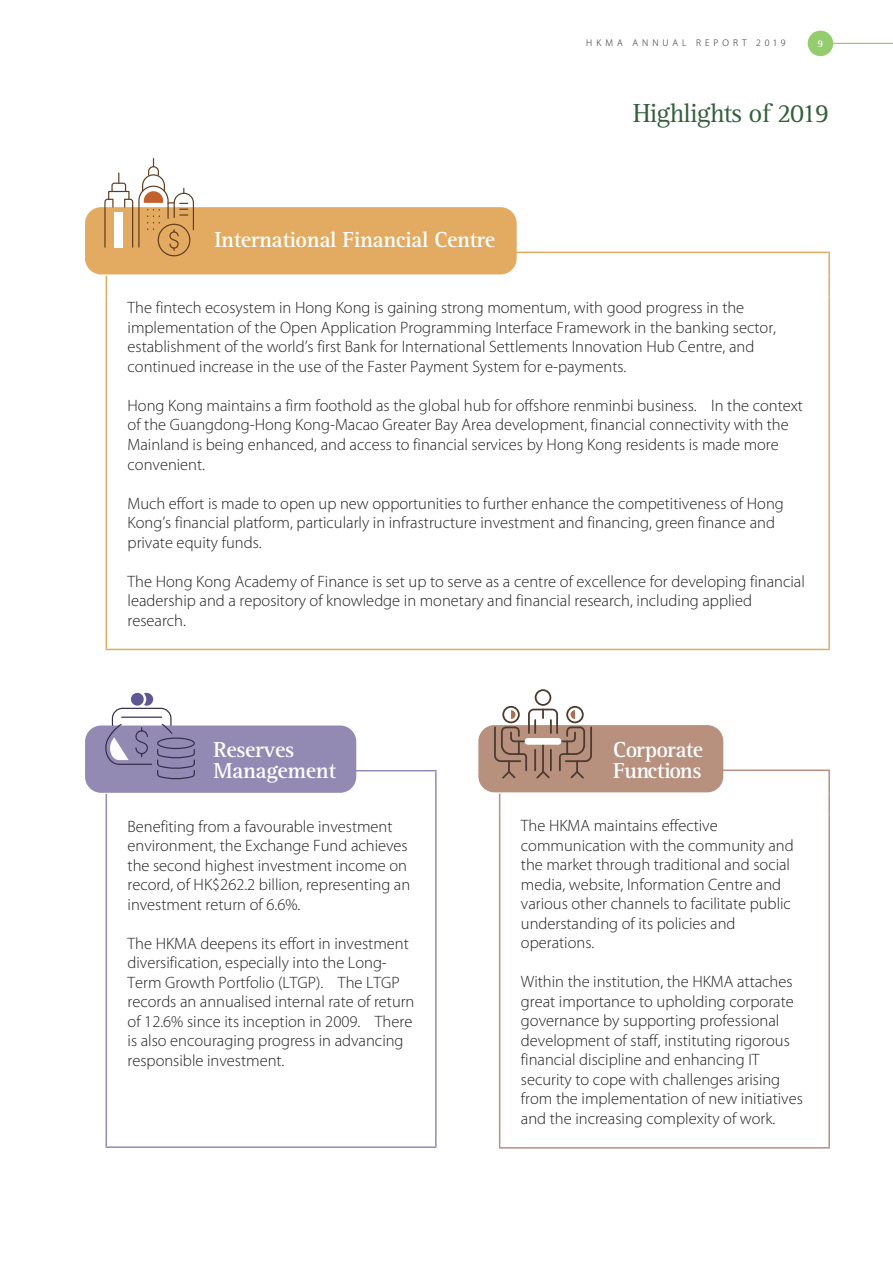
<style>
.page{position:relative;width:893px;height:1263px;background:#fff}
.page>*{position:absolute;margin:0;border:0;box-sizing:border-box;transform-origin:0 0}
.t1{font:27px "Rotis Serif Std";letter-spacing:-.03em;color:#355f3b}
.t2{font:700 22.5px/21px "Rotis Serif Std";letter-spacing:-.02em;color:#fff}
.t3{font:300 16.5px/19.5px "Myriad Pro";color:#231f20}
.t4{font:700 10.5px "Rotis Serif Std";color:#fff}
.t5{font:300 9.75px "Myriad Pro";letter-spacing:.41em;color:#231f20}
</style>
<div class="page">
<hr style="left:820px;top:43px;width:73px;height:1px;background:#94cc6e">
<div style="left:808px;top:31px;width:25px;height:25px;background:#94cc6e;border-radius:50%"></div>
<svg style="left:106px;top:276px;width:1px;height:21px"></svg>
<hr style="left:828px;top:276px;width:2px;height:21px;background:#e3aa61">
<hr style="left:106px;top:297px;width:1px;height:352px;background:#e3aa61">
<hr style="left:828px;top:297px;width:2px;height:352px;background:#e3aa61">
<hr style="left:106px;top:649px;width:724px;height:1px;background:#e3aa61">
<hr style="left:106px;top:252px;width:724px;height:1px;background:#e3aa61">
<hr style="left:828px;top:253px;width:2px;height:23px;background:#e3aa61">
<div style="left:85px;top:207px;width:432px;height:67px;background:#e3aa61;border-radius:16px"></div>
<div style="left:158px;top:224px;width:32px;height:32px;border:1px solid #603d1d;border-radius:50%"></div>
<svg style="left:85px;top:159px;width:110px;height:94px"></svg>
<div style="left:115px;top:212px;width:8px;height:36px;background:#fff"></div>
<svg style="left:499px;top:793px;width:1px;height:21px"></svg>
<hr style="left:828px;top:793px;width:2px;height:21px;background:#b7907e">
<hr style="left:499px;top:814px;width:1px;height:333px;background:#b7907e">
<hr style="left:828px;top:814px;width:2px;height:333px;background:#b7907e">
<hr style="left:499px;top:1147px;width:331px;height:1px;background:#b7907e">
<hr style="left:500px;top:769px;width:330px;height:2px;background:#b7907e">
<hr style="left:828px;top:771px;width:2px;height:22px;background:#b7907e">
<div style="left:478px;top:725px;width:245px;height:67px;background:#b7907e;border-radius:16px"></div>
<div style="left:502px;top:706px;width:18px;height:17px;border:2px solid #4d3a30;border-radius:50%"></div>
<div style="left:566px;top:706px;width:18px;height:17px;border:2px solid #4d3a30;border-radius:50%"></div>
<div style="left:535px;top:689px;width:16px;height:17px;border:2px solid #4d3a30;border-radius:50%"></div>
<svg style="left:493px;top:708px;width:100px;height:71px"></svg>
<svg style="left:106px;top:794px;width:1px;height:21px"></svg>
<hr style="left:435px;top:794px;width:2px;height:21px;background:#938ab4">
<hr style="left:106px;top:815px;width:1px;height:331px;background:#938ab4">
<hr style="left:435px;top:815px;width:2px;height:331px;background:#938ab4">
<hr style="left:106px;top:1146px;width:331px;height:2px;background:#938ab4">
<hr style="left:106px;top:770px;width:331px;height:1px;background:#938ab4">
<hr style="left:435px;top:771px;width:2px;height:23px;background:#938ab4">
<div style="left:85px;top:725px;width:271px;height:68px;background:#938ab4;border-radius:16px"></div>
<svg style="left:85px;top:693px;width:110px;height:88px"></svg>
<p class="t5" style="left:586px;top:37px;width:201px">HKMA ANNUAL REpORT 2019</p>
<p class="t4" style="left:817px;top:37px;width:7px">9</p>
<h1 class="t2" style="left:215px;top:229px;width:282px">International Financial Centre</h1>
<h1 class="t1" style="left:633px;top:98px;width:198px">Highlights of 2019</h1>
<p class="t3" style="left:128px;top:298px;width:650px">The fintech ecosystem in Hong Kong is gaining strong momentum, with good progress in the implementation of the Open Application programming Interface Framework in the banking sector, establishment of the world’s first Bank for International Settlements Innovation Hub Centre, and continued increase in the use of the Faster payment System for e-payments.</p>
<p class="t3" style="left:128px;top:396px;width:677px">Hong Kong maintains a firm foothold as the global hub for offshore renminbi business. In the context of the Guangdong-Hong Kong-Macao Greater Bay Area development, financial connectivity with the Mainland is being enhanced, and access to financial services by Hong Kong residents is made more convenient.</p>
<p class="t3" style="left:128px;top:493px;width:658px">Much effort is made to open up new opportunities to further enhance the competitiveness of Hong<br>Kong’s financial platform, particularly in infrastructure investment and financing, green finance and private equity funds.</p>
<p class="t3" style="left:128px;top:571px;width:679px">The Hong Kong Academy of Finance is set up to serve as a centre of excellence for developing financial leadership and a repository of knowledge in monetary and financial research, including applied research.</p>
<h2 class="t2" style="left:214px;top:740px;width:124px">Reserves<br>Management</h2>
<p class="t3" style="left:128px;top:816px;width:284px">Benefiting from a favourable investment environment, the Exchange Fund achieves the second highest investment income on record, of HK$262.2 billion, representing an investment return of 6.6%.</p>
<p class="t3" style="left:128px;top:933px;width:288px">The HKMA deepens its effort in investment diversification, especially into the Long-Term Growth portfolio (LTGp). The LTGp records an annualised internal rate of return of 12.6% since its inception in 2009. There is also encouraging progress in advancing responsible investment.</p>
<h2 class="t2" style="left:613px;top:739px;width:92px">Corporate<br>Functions</h2>
<p class="t3" style="left:521px;top:816px;width:274px">The HKMA maintains effective communication with the community and the market through traditional and social media, website, Information Centre and various other channels to facilitate public understanding of its policies and operations.</p>
<p class="t3" style="left:521px;top:972px;width:283px">Within the institution, the HKMA attaches great importance to upholding corporate governance by supporting professional development of staff, instituting rigorous financial discipline and enhancing IT security to cope with challenges arising from the implementation of new initiatives and the increasing complexity of work.</p>
</div>
